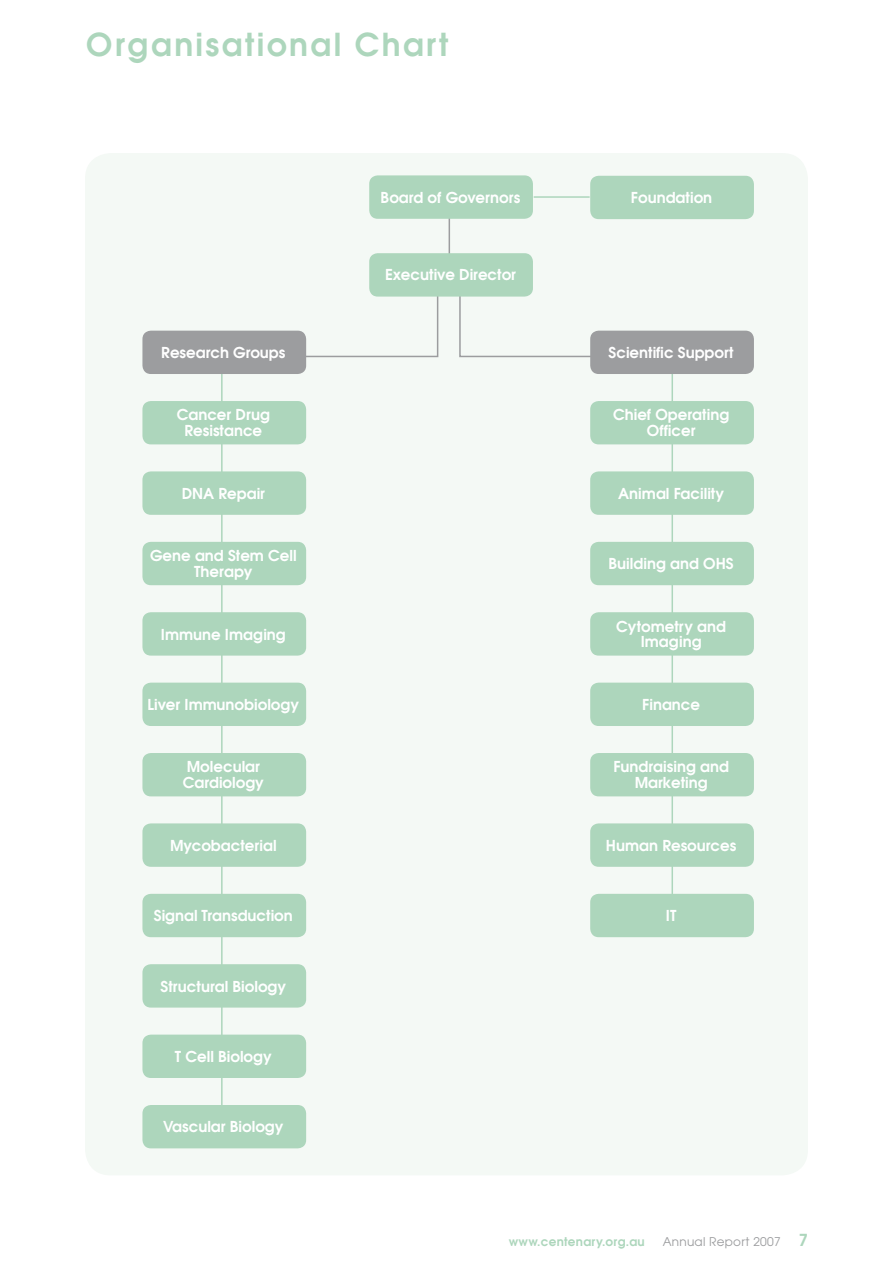
<style>
.page{position:relative;width:893px;height:1263px;background:#fff}
.page>*{position:absolute;margin:0;border:0;box-sizing:border-box;transform-origin:0 0}
.t1{font:600 31.5px "Avant Garde";letter-spacing:.075em;color:#add6bc}
.t2{font:600 15px/15.8px "Avant Garde";color:#fff;text-align:center}
.t3{font:600 12px "Avant Garde";letter-spacing:.02em;color:#add6bc}
.t4{font:12px "Avant Garde";letter-spacing:.02em;color:#9c9d9f}
</style>
<div class="page">
<div style="left:85px;top:153px;width:723px;height:1022px;background:#f4f9f5;border-radius:26px"></div>
<svg style="left:459px;top:291px;width:139px;height:67px"></svg>
<svg style="left:298px;top:297px;width:141px;height:61px"></svg>
<hr style="left:671px;top:368px;width:2px;height:538px;background:#add6bc">
<hr style="left:221px;top:368px;width:2px;height:758px;background:#add6bc">
<div style="left:142px;top:331px;width:164px;height:43px;background:#9c9d9f;border-radius:9px"></div>
<div style="left:142px;top:401px;width:164px;height:43px;background:#add6bc;border-radius:9px"></div>
<div style="left:142px;top:471px;width:164px;height:44px;background:#add6bc;border-radius:9px"></div>
<div style="left:142px;top:683px;width:164px;height:43px;background:#add6bc;border-radius:9px"></div>
<div style="left:142px;top:753px;width:164px;height:43px;background:#add6bc;border-radius:9px"></div>
<div style="left:142px;top:823px;width:164px;height:44px;background:#add6bc;border-radius:9px"></div>
<div style="left:142px;top:894px;width:164px;height:43px;background:#add6bc;border-radius:9px"></div>
<div style="left:142px;top:964px;width:164px;height:43px;background:#add6bc;border-radius:9px"></div>
<div style="left:142px;top:1034px;width:164px;height:44px;background:#add6bc;border-radius:9px"></div>
<div style="left:142px;top:1105px;width:164px;height:43px;background:#add6bc;border-radius:9px"></div>
<hr style="left:534px;top:196px;width:56px;height:2px;background:#add6bc">
<hr style="left:449px;top:213px;width:1px;height:47px;background:#9c9d9f">
<div style="left:369px;top:253px;width:164px;height:44px;background:#add6bc;border-radius:9px"></div>
<div style="left:369px;top:175px;width:164px;height:44px;background:#add6bc;border-radius:9px"></div>
<div style="left:590px;top:176px;width:164px;height:43px;background:#add6bc;border-radius:9px"></div>
<div style="left:142px;top:542px;width:164px;height:43px;background:#add6bc;border-radius:9px"></div>
<div style="left:142px;top:612px;width:164px;height:44px;background:#add6bc;border-radius:9px"></div>
<div style="left:590px;top:331px;width:164px;height:43px;background:#9c9d9f;border-radius:9px"></div>
<div style="left:590px;top:401px;width:164px;height:43px;background:#add6bc;border-radius:9px"></div>
<div style="left:590px;top:471px;width:164px;height:44px;background:#add6bc;border-radius:9px"></div>
<div style="left:590px;top:683px;width:164px;height:43px;background:#add6bc;border-radius:9px"></div>
<div style="left:590px;top:753px;width:164px;height:43px;background:#add6bc;border-radius:9px"></div>
<div style="left:590px;top:823px;width:164px;height:44px;background:#add6bc;border-radius:9px"></div>
<div style="left:590px;top:894px;width:164px;height:43px;background:#add6bc;border-radius:9px"></div>
<div style="left:590px;top:542px;width:164px;height:43px;background:#add6bc;border-radius:9px"></div>
<div style="left:590px;top:612px;width:164px;height:44px;background:#add6bc;border-radius:9px"></div>
<h1 class="t1" style="left:86px;top:24px;width:364px">Organisational Chart</h1>
<p class="t2" style="left:381px;top:189px;width:141px">Board of Governors</p>
<p class="t2" style="left:631px;top:190px;width:83px">Foundation</p>
<p class="t2" style="left:161px;top:344px;width:126px">Research Groups</p>
<p class="t2" style="left:177px;top:407px;width:95px">Cancer Drug<br>Resistance</p>
<p class="t2" style="left:182px;top:485px;width:85px">DNA Repair</p>
<p class="t2" style="left:150px;top:547px;width:148px">Gene and Stem Cell<br>Therapy</p>
<p class="t2" style="left:161px;top:626px;width:126px">Immune Imaging</p>
<p class="t2" style="left:148px;top:696px;width:153px">Liver Immunobiology</p>
<p class="t2" style="left:183px;top:759px;width:83px;text-align:left">Molecular<br>Cardiology</p>
<p class="t2" style="left:170px;top:837px;width:108px">Mycobacterial</p>
<p class="t2" style="left:154px;top:907px;width:140px">Signal Transduction</p>
<p class="t2" style="left:161px;top:978px;width:127px">Structural Biology</p>
<p class="t2" style="left:175px;top:1048px;width:98px">T Cell Biology</p>
<p class="t2" style="left:163px;top:1118px;width:122px">Vascular Biology</p>
<p class="t2" style="left:385px;top:267px;width:133px">Executive Director</p>
<p class="t2" style="left:609px;top:344px;width:127px">Scientific Support</p>
<p class="t2" style="left:613px;top:407px;width:118px">Chief Operating<br>Officer</p>
<p class="t2" style="left:618px;top:485px;width:107px">Animal Facility</p>
<p class="t2" style="left:609px;top:555px;width:127px">Building and OHS</p>
<p class="t2" style="left:616px;top:618px;width:111px">Cytometry and<br>Imaging</p>
<p class="t2" style="left:642px;top:696px;width:59px">Finance</p>
<p class="t2" style="left:613px;top:759px;width:117px">Fundraising and<br>Marketing</p>
<p class="t2" style="left:606px;top:837px;width:132px">Human Resources</p>
<p class="t2" style="left:666px;top:907px;width:12px">IT</p>
<p class="t3" style="left:509px;top:1234px;width:137px">www.centenary.org.au</p>
<p class="t4" style="left:663px;top:1234px;width:119px">Annual Report 2007</p>
</div>
